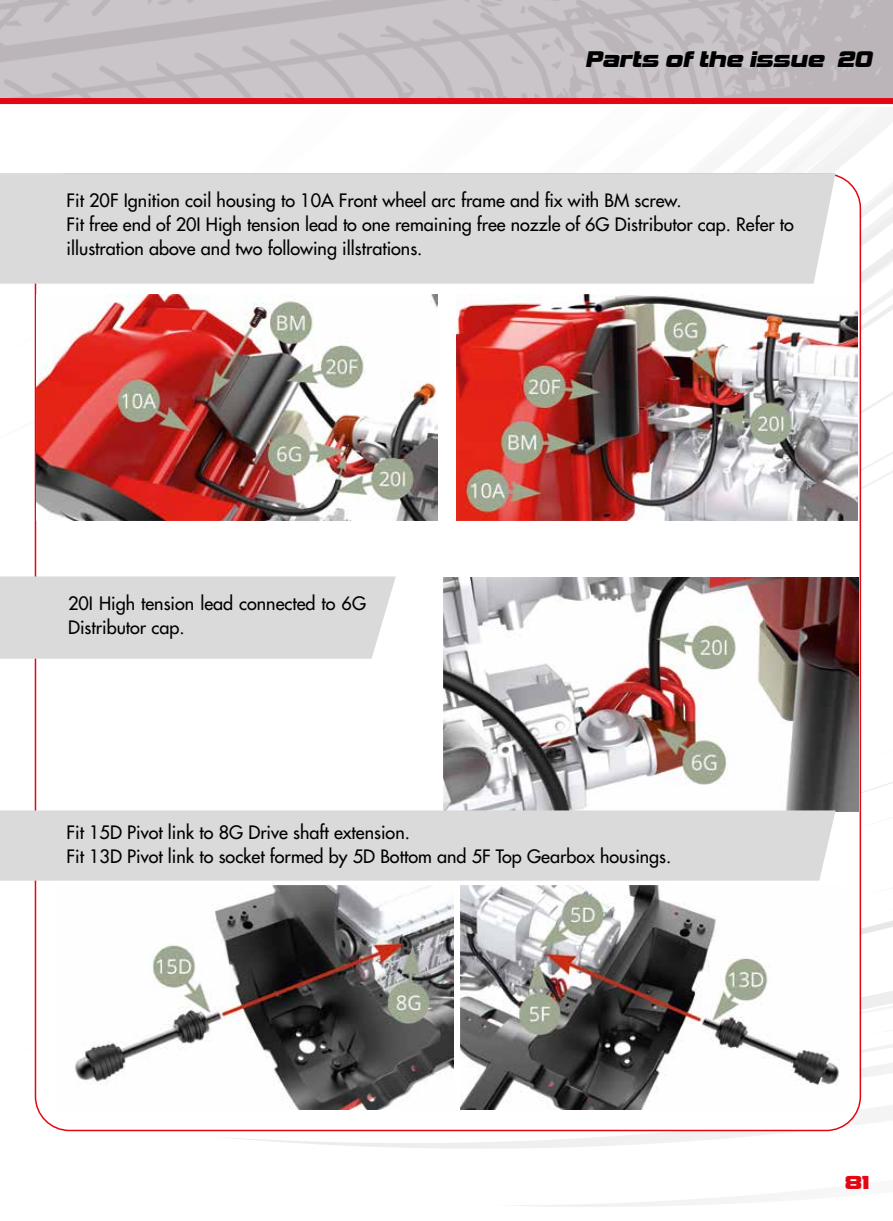
<style>
.page{position:relative;width:893px;height:1221px;background:#fff}
.page>*{position:absolute;margin:0;border:0;box-sizing:border-box;transform-origin:0 0}
.t1{font:italic 23.4px "Vipnagorgialla";color:#000;scale:.83 1}
.t2{font:19.5px "Vipnagorgialla";color:#e30613}
.t3{font:500 18px/24px "Futura Std";color:#000}
</style>
<div class="page">
<img style="left:0;top:0;width:893px;height:98px">
<svg style="left:0;top:283px;width:63px;height:848px"></svg>
<div style="left:0;top:98px;width:893px;height:6px;background:#e30613"></div>
<div style="left:35px;top:174px;width:825px;height:956px;background:#fff;border-radius:34px"></div>
<div style="left:0;top:173px;width:836px;height:110px;background:#dadada"></div>
<img style="left:37px;top:295px;width:400px;height:225px">
<img style="left:456px;top:295px;width:401px;height:225px">
<img style="left:443px;top:578px;width:416px;height:233px">
<img style="left:75px;top:885px;width:378px;height:223px">
<img style="left:460px;top:885px;width:379px;height:223px">
<div style="left:0;top:576px;width:396px;height:82px;background:#dadada"></div>
<div style="left:0;top:810px;width:836px;height:70px;background:#dadada"></div>
<p class="t1" style="left:585px;top:46px;width:353px">Parts of the issue 20</p>
<p class="t3" style="left:67px;top:188px;width:729px">Fit 20F Ignition coil housing to 10A Front wheel arc frame and fix with BM screw.<br>Fit free end of 20I High tension lead to one remaining free nozzle of 6G Distributor cap. Refer to illustration above and two following illstrations.</p>
<p class="t3" style="left:68px;top:591px;width:300px">20I High tension lead connected to 6G<br>Distributor cap.</p>
<p class="t3" style="left:67px;top:820px;width:606px">Fit 15D Pivot link to 8G Drive shaft extension.<br>Fit 13D Pivot link to socket formed by 5D Bottom and 5F Top Gearbox housings.</p>
<p class="t2" style="left:845px;top:1171px;width:26px">81</p>
</div>
